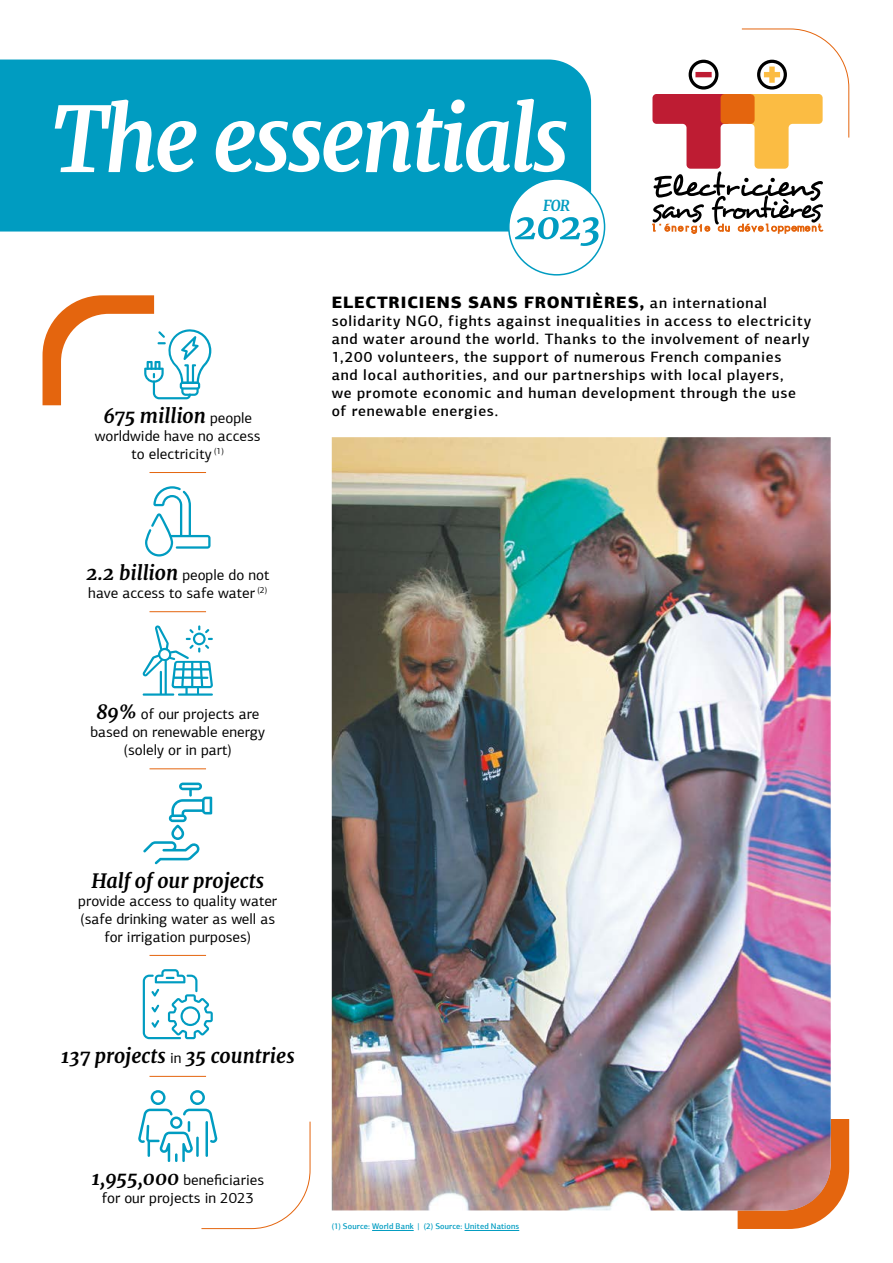
<style>
.page{position:relative;width:893px;height:1263px;background:#fff}
.page>*{position:absolute;margin:0;border:0;box-sizing:border-box;transform-origin:0 0}
.t1{font:italic 700 19.5px "Merriweather";color:#000}
.t2{font:900 16.5px "PF Agora Sans Pro";letter-spacing:.05em;color:#000}
.t3{font:500 15px/18px "PF Agora Sans Pro";letter-spacing:.05em;color:#000}
.t4{font:15px/18px "PF Agora Sans Pro";color:#000;text-align:center}
.t5{font:italic 700 15px "Merriweather";color:#009cc1;scale:.95 1}
.t6{font:500 8.25px "PF Agora Sans Pro";letter-spacing:.02em;color:#009cc1}
.s1{font-family:"PF Agora Sans Pro";font-weight:400;font-style:normal;font-size:15px}
.s2{font-family:"Merriweather";font-weight:700;font-style:italic;font-size:19.5px}
.s3{font-weight:500;font-size:15px}
</style>
<div class="page">
<svg style="left:736px;top:1119px;width:114px;height:110px"></svg>
<img style="left:332px;top:437px;width:499px;height:773px">
<svg style="left:652px;top:28px;width:197px;height:205px"></svg>
<div style="left:0;top:60px;width:591px;height:172px;background:#009cc1"></div>
<div style="left:509px;top:179px;width:96px;height:96px;background:#fff;border-radius:50%"></div>
<div style="left:508px;top:178px;width:97px;height:98px;border:2px solid #009cc1;border-radius:50%"></div>
<svg style="left:515px;top:217px;width:83px;height:29px"></svg>
<svg style="left:138px;top:1090px;width:173px;height:139px"></svg>
<hr style="left:150px;top:472px;width:56px;height:1px;background:#e4650e">
<hr style="left:150px;top:955px;width:56px;height:1px;background:#e4650e">
<hr style="left:150px;top:1076px;width:56px;height:1px;background:#e4650e">
<hr style="left:150px;top:768px;width:56px;height:1px;background:#e4650e">
<hr style="left:150px;top:611px;width:56px;height:1px;background:#e4650e">
<svg style="left:142px;top:625px;width:71px;height:71px"></svg>
<svg style="left:143px;top:782px;width:69px;height:82px"></svg>
<svg style="left:143px;top:969px;width:70px;height:70px"></svg>
<svg style="left:42px;top:295px;width:169px;height:111px"></svg>
<svg style="left:145px;top:486px;width:66px;height:70px"></svg>
<hr style="left:372px;top:1230px;width:42px;height:1px;background:#009cc1">
<hr style="left:464px;top:1230px;width:55px;height:1px;background:#009cc1">
<svg style="left:55px;top:99px;width:512px;height:73px"></svg>
<h1 class="t1" style="left:103px;top:404px;width:150px">675 million <span class="s1">people</span></h1>
<p class="t4" style="left:95px;top:427px;width:167px">worldwide have no access to electricity <sup>(1)</sup></p>
<p class="t4" style="left:86px;top:566px;width:185px;text-align:left"><span class="s2">2.2 billion</span> people do not have access to safe water <sup>(2)</sup></p>
<p class="t4" style="left:90px;top:705px;width:176px"><span class="s2">89%</span> of our projects are based on renewable energy (solely or in part)</p>
<p class="t5" style="left:543px;top:196px;width:30px">FOR</p>
<p class="t2" style="left:332px;top:291px;width:437px">ELECTRICIENS SANS FRONTIÈRES, <span class="s3">an international</span></p>
<p class="t3" style="left:332px;top:311px;width:481px">solidarity NGO, fights against inequalities in access to electricity and water around the world. Thanks to the involvement of nearly 1,200 volunteers, the support of numerous French companies and local authorities, and our partnerships with local players,<br>we promote economic and human development through the use of renewable energies.</p>
<h1 class="t1" style="left:91px;top:868px;width:174px">Half of our projects</h1>
<p class="t4" style="left:78px;top:891px;width:200px">provide access to quality water (safe drinking water as well as for irrigation purposes)</p>
<h1 class="t1" style="left:61px;top:1043px;width:235px">137 projects <span class="s1">in</span> 35 countries</h1>
<p class="t4" style="left:91px;top:1171px;width:174px"><span class="s2">1,955,000</span> beneficiaries for our projects in 2023</p>
<p class="t6" style="left:332px;top:1221px;width:189px">(1) Source: World Bank | (2) Source: United Nations</p>
</div>
